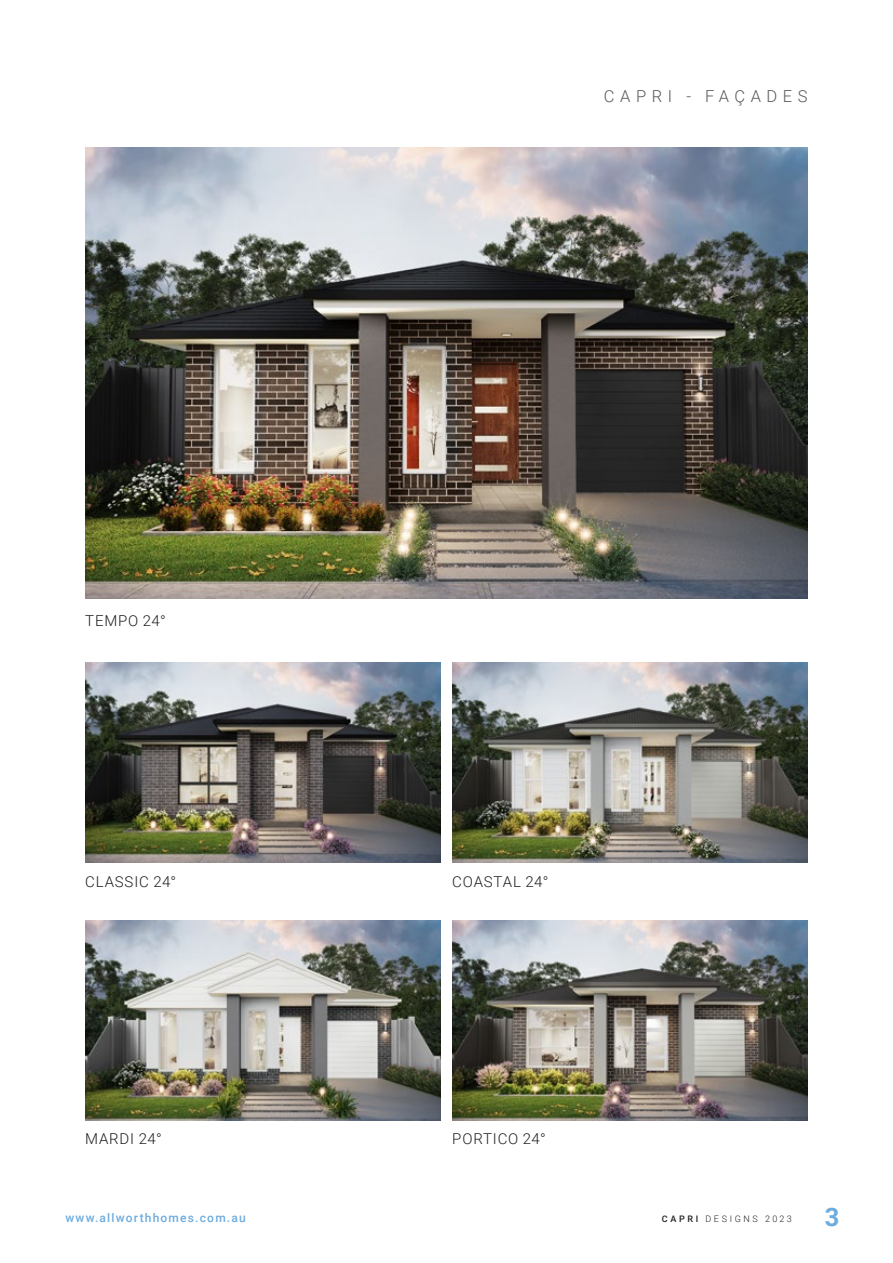
<style>
.page{position:relative;width:893px;height:1263px;background:#fff}
.page>*{position:absolute;margin:0;border:0;box-sizing:border-box;transform-origin:0 0}
.t1{font:700 25.5px "Roboto";color:#6dacde}
.t2{font:300 16.5px "Roboto";letter-spacing:.335em;color:#58595b}
.t3{font:300 15px "Roboto";letter-spacing:.055em;color:#231f20}
.t4{font:500 12px "Roboto";letter-spacing:.1em;color:#6dacde}
.t5{font:300 9px "Roboto";letter-spacing:.295em;color:#231f20}
.s1{font-weight:500}
</style>
<div class="page">
<img style="left:85px;top:663px;width:356px;height:199px">
<img style="left:452px;top:663px;width:356px;height:199px">
<img style="left:85px;top:148px;width:723px;height:450px">
<img style="left:85px;top:920px;width:356px;height:200px">
<img style="left:452px;top:920px;width:356px;height:200px">
<p class="t2" style="left:604px;top:85px;width:205px">CAPRI - FAÇADES</p>
<p class="t3" style="left:85px;top:610px;width:82px">TEMPO 24°</p>
<p class="t3" style="left:85px;top:871px;width:93px">CLASSIC 24°</p>
<p class="t3" style="left:452px;top:871px;width:98px">COASTAL 24°</p>
<p class="t3" style="left:85px;top:1128px;width:78px">MARDI 24°</p>
<p class="t3" style="left:452px;top:1128px;width:95px">PORTICO 24°</p>
<p class="t4" style="left:65px;top:1209px;width:182px">www.allworthhomes.com.au</p>
<p class="t5" style="left:662px;top:1212px;width:132px"><span class="s1">CAPRI</span> DESIGNS 2023</p>
<h1 class="t1" style="left:825px;top:1199px;width:16px">3</h1>
</div>
